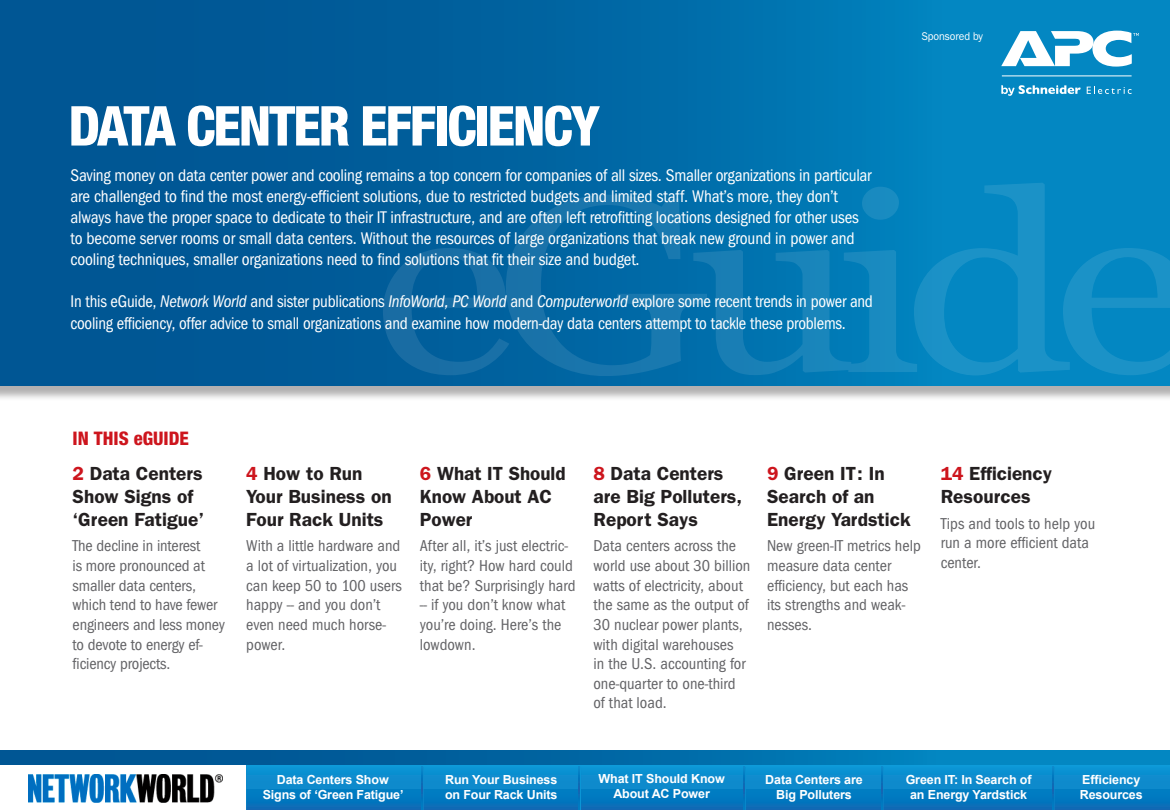
<style>
.page{position:relative;width:1170px;height:810px;background:#fff}
.page>*{position:absolute;margin:0;border:0;box-sizing:border-box;transform-origin:0 0}
.t1{font:250.62px "Georgia";letter-spacing:-.07em;color:#fff;scale:1.18 1}
.t2{font:800 condensed 55px "Helvetica Neue LT Std";letter-spacing:-.04em;color:#fff}
.t3{font:600 19.12px/22.9px "Franklin Gothic";color:#231f20}
.t4{font:800 condensed 18.75px "Helvetica Neue LT Std";color:#cd151d}
.t5{font:condensed 17.5px/21px "Franklin Gothic";letter-spacing:-.01em;color:#fff}
.t6{font:condensed 17.5px/22.5px "Franklin Gothic";letter-spacing:-.01em;color:#fff;scale:.96 1}
.t7{font:condensed 16.38px/19.6px "Franklin Gothic";color:#636366}
.t8{font:700 12.5px/15px "Arial";letter-spacing:-.01em;color:#fff;text-align:center}
.t9{font:11.25px "Franklin Gothic";letter-spacing:-.015em;color:#fff;scale:.94 1}
.s1{font-style:italic}
.s2{color:#cd151d}
</style>
<div class="page">
<div style="left:0;top:0;width:1170px;height:401px;background:#231f20;opacity:.35"></div>
<div style="left:0;top:0;width:1170px;height:386px;background:linear-gradient(to right,#004c8a,#028ac5)"></div>
<div style="left:246px;top:765px;width:924px;height:25px;background:#0e8cce"></div>
<div style="left:246px;top:789px;width:924px;height:21px;background:linear-gradient(to right,#0376bd,#0376bd)"></div>
<svg style="left:0;top:750px;width:1170px;height:15px;background:#006ba7"></svg>
<img style="left:29px;top:774px;width:193px;height:28px">
<hr style="left:422px;top:767px;width:2px;height:43px;background:#fff">
<svg style="left:421px;top:772px;width:1px;height:38px"></svg>
<hr style="left:580px;top:767px;width:1px;height:43px;background:#fff">
<svg style="left:579px;top:772px;width:1px;height:38px"></svg>
<hr style="left:745px;top:767px;width:1px;height:43px;background:#fff">
<svg style="left:743px;top:772px;width:2px;height:17px"></svg>
<svg style="left:743px;top:789px;width:2px;height:21px"></svg>
<hr style="left:882px;top:767px;width:1px;height:43px;background:#fff">
<svg style="left:881px;top:772px;width:1px;height:38px"></svg>
<hr style="left:1053px;top:767px;width:1px;height:43px;background:#fff">
<svg style="left:1052px;top:772px;width:1px;height:38px"></svg>
<svg style="left:1001px;top:85px;width:80px;height:11px"></svg>
<svg style="left:1087px;top:87px;width:45px;height:7px"></svg>
<hr style="left:1002px;top:76px;width:130px;height:1px;background:#fff">
<svg style="left:1001px;top:31px;width:138px;height:36px"></svg>
<h2 class="t2" style="left:69px;top:92px;width:533px">DATA CENTER EFFICIENCY</h2>
<p class="t9" style="left:922px;top:29px;width:67px">Sponsored by</p>
<p class="t5" style="left:71px;top:165px;width:803px">Saving money on data center power and cooling remains a top concern for companies of all sizes. Smaller organizations in particular are challenged to find the most energy-efficient solutions, due to restricted budgets and limited staff. What’s more, they don’t always have the proper space to dedicate to their IT infrastructure, and are often left retrofitting locations designed for other uses to become server rooms or small data centers. Without the resources of large organizations that break new ground in power and cooling techniques, smaller organizations need to find solutions that fit their size and budget.</p>
<p class="t6" style="left:71px;top:290px;width:837px">In this eGuide, <span class="s1">Network World</span> and sister publications <span class="s1">InfoWorld, PC World</span> and <span class="s1">Computerworld</span> explore some recent trends in power and cooling efficiency, offer advice to small organizations and examine how modern-day data centers attempt to tackle these problems.</p>
<h1 class="t1" style="left:372px;top:143px;width:699px">eGuide</h1>
<p class="t4" style="left:73px;top:426px;width:118px">IN THIS eGUIDE</p>
<p class="t3" style="left:73px;top:462px;width:133px"><span class="s2">2</span> Data Centers<br>Show Signs of ‘Green Fatigue’</p>
<p class="t7" style="left:73px;top:536px;width:154px">The decline in interest<br>is more pronounced at smaller data centers, which tend to have fewer engineers and less money to devote to energy ef&shy;ficiency projects.</p>
<p class="t3" style="left:246px;top:462px;width:147px"><span class="s2">4</span> How to Run<br>Your Business on<br>Four Rack Units</p>
<p class="t7" style="left:246px;top:536px;width:157px">With a little hardware and a lot of virtualization, you can keep 50 to 100 users happy -- and you don’t even need much horse&shy;power.</p>
<p class="t3" style="left:420px;top:462px;width:147px"><span class="s2">6</span> What IT Should<br>Know About AC<br>Power</p>
<p class="t7" style="left:420px;top:536px;width:157px">After all, it’s just electric&shy;ity, right? How hard could that be? Surprisingly hard -- if you don’t know what you’re doing. Here’s the lowdown.</p>
<p class="t3" style="left:593px;top:462px;width:150px"><span class="s2">8</span> Data Centers are Big Polluters,<br>Report Says</p>
<p class="t7" style="left:593px;top:536px;width:158px">Data centers across the world use about 30 billion watts of electricity, about the same as the output of<br>30 nuclear power plants, with digital warehouses<br>in the U.S. accounting for one-quarter to one-third of that load.</p>
<p class="t3" style="left:767px;top:462px;width:145px"><span class="s2">9</span> Green IT: In<br>Search of an<br>Energy Yardstick</p>
<p class="t7" style="left:767px;top:536px;width:155px">New green-IT metrics help measure data center efficiency, but each has its strengths and weak&shy;nesses.</p>
<p class="t3" style="left:941px;top:462px;width:113px"><span class="s2">14</span> Efficiency<br>Resources</p>
<p class="t7" style="left:941px;top:514px;width:156px">Tips and tools to help you run a more efficient data center.</p>
<p class="t8" style="left:263px;top:772px;width:142px">Data Centers Show<br>Signs of ‘Green Fatigue’</p>
<p class="t8" style="left:445px;top:772px;width:114px;text-align:left">Run Your Business on Four Rack Units</p>
<p class="t8" style="left:599px;top:771px;width:128px">What IT Should Know<br>About AC Power</p>
<p class="t8" style="left:765px;top:772px;width:99px">Data Centers are<br>Big Polluters</p>
<p class="t8" style="left:906px;top:772px;width:127px">Green IT: In Search of an Energy Yardstick</p>
<p class="t8" style="left:1080px;top:772px;width:64px;text-align:left">Efficiency<br>Resources</p>
</div>
